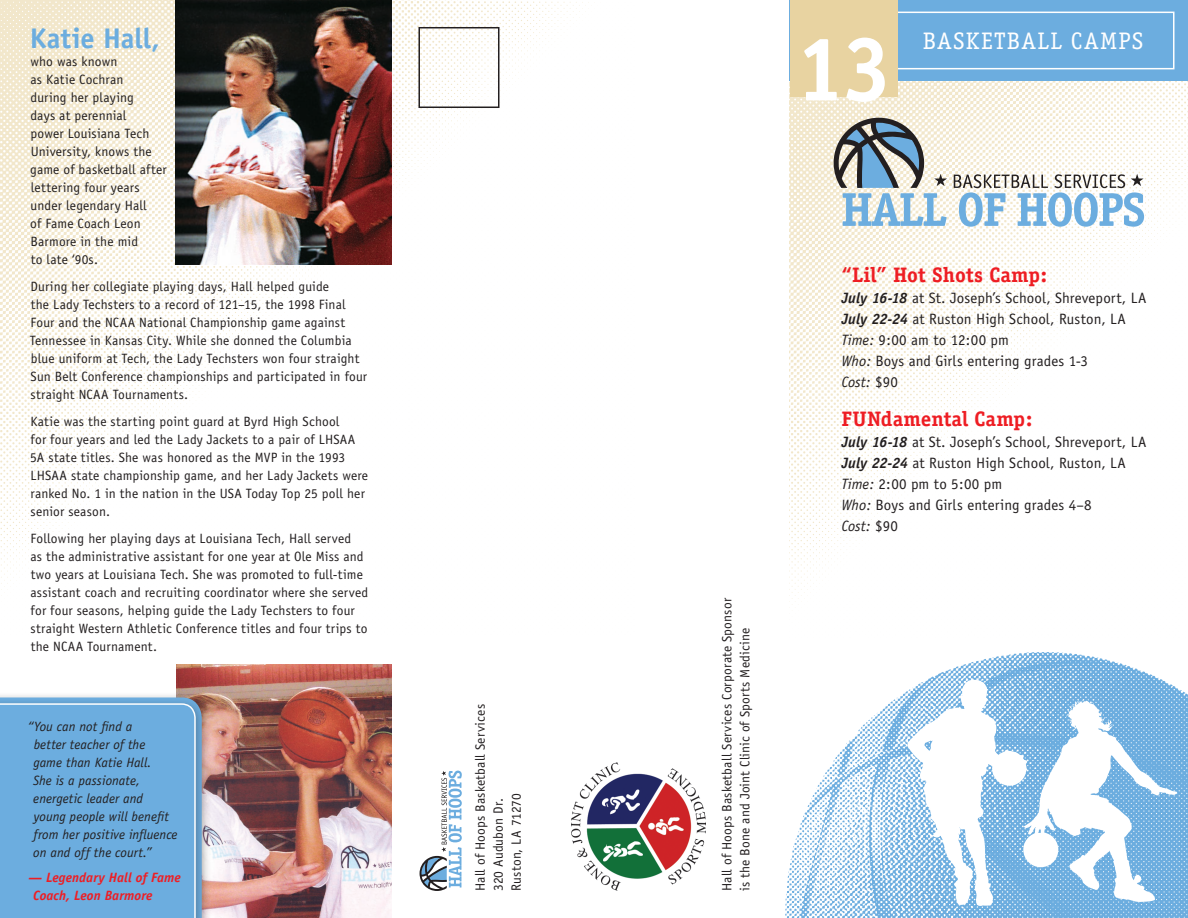
<style>
.page{position:relative;width:1188px;height:918px;background:#fff}
.page>*{position:absolute;margin:0;border:0;box-sizing:border-box;transform-origin:0 0}
.t1{font:700 91.65px "Officina Serif";color:#fff}
.Body_Copy{font:700 28.5px "Officina Sans";letter-spacing:-.005em;color:#6caddf}
.t2{font:24px "Officina Serif";letter-spacing:.06em;color:#fff}
.t3{font:700 21px "Officina Serif";letter-spacing:.005em;color:#ee1d23}
.Body_Copy-2{font:15px/21px "Officina Sans";letter-spacing:.005em;color:#231f20}
.Body_Copy-3{font:13.5px/18px "Officina Sans";letter-spacing:.01em;color:#231f20}
.Body_Copy-4{font:italic 13.5px/18px "Officina Sans";letter-spacing:.005em;color:#231f20}
.Body_Copy-5{font:italic 700 13.5px/18px "Officina Sans";letter-spacing:.005em;color:#ee1d23}
.s1{font-weight:700;font-style:italic}
.s2{font-style:italic}
</style>
<div class="page">
<img style="left:790px;top:81px;width:398px;height:518px">
<img style="left:0;top:0;width:589px;height:590px">
<div style="left:418px;top:27px;width:81px;height:81px;border:2px solid #231f20"></div>
<svg style="left:954px;top:174px;width:190px;height:53px"></svg>
<svg style="left:834px;top:118px;width:113px;height:108px"></svg>
<div style="left:790px;top:0;width:398px;height:81px;background:#6caddf"></div>
<div style="left:801px;top:12px;width:374px;height:57px;border:2px solid #fff"></div>
<div style="left:790px;top:0;width:108px;height:97px;background:#e8d3a1"></div>
<img style="left:785px;top:652px;width:403px;height:266px">
<img style="left:176px;top:0;width:216px;height:265px">
<svg style="left:420px;top:771px;width:42px;height:120px"></svg>
<img style="left:177px;top:665px;width:215px;height:253px">
<svg style="left:908px;top:680px;width:269px;height:226px"></svg>
<div style="left:0;top:691px;width:212px;height:227px;background:#231f20;opacity:.3"></div>
<div style="left:0;top:697px;width:206px;height:221px;background:#231f20;opacity:.3"></div>
<div style="left:0;top:703px;width:196px;height:215px;background:#6caddf"></div>
<img style="left:572px;top:763px;width:134px;height:128px">
<p class="Body_Copy" style="left:30px;top:20px;width:132px">Katie Hall,</p>
<p class="Body_Copy-3" style="left:30px;top:52px;width:138px">who was known<br>as Katie Cochran<br>during her playing<br>days at perennial<br>power Louisiana Tech<br>University, knows the game of basketball after lettering four years under legendary Hall<br>of Fame Coach Leon<br>Barmore in the mid<br>to late ‘90s.</p>
<p class="Body_Copy-3" style="left:30px;top:277px;width:339px">During her collegiate playing days, Hall helped guide<br>the Lady Techsters to a record of 121–15, the 1998 Final Four and the NCAA National Championship game against Tennessee in Kansas City. While she donned the Columbia blue uniform at Tech, the Lady Techsters won four straight Sun Belt Conference championships and participated in four straight NCAA Tournaments.</p>
<p class="Body_Copy-3" style="left:30px;top:412px;width:339px">Katie was the starting point guard at Byrd High School<br>for four years and led the Lady Jackets to a pair of LHSAA 5A state titles. She was honored as the MVP in the 1993<br>LHSAA state championship game, and her Lady Jackets were ranked No. 1 in the nation in the USA Today Top 25 poll her senior season.</p>
<p class="Body_Copy-3" style="left:30px;top:529px;width:339px">Following her playing days at Louisiana Tech, Hall served<br>as the administrative assistant for one year at Ole Miss and two years at Louisiana Tech. She was promoted to full-time assistant coach and recruiting coordinator where she served for four seasons, helping guide the Lady Techsters to four straight Western Athletic Conference titles and four trips to the NCAA Tournament.</p>
<p class="Body_Copy-4" style="left:33px;top:717px;width:146px;text-indent:-5px">“You can not find a<br>better teacher of the<br>game than Katie Hall.<br>She is a passionate, energetic leader and young people will benefit from her positive influence on and off the court.”</p>
<p class="Body_Copy-5" style="left:33px;top:868px;width:149px;text-indent:-5px">— Legendary Hall of Fame<br>Coach, Leon Barmore</p>
<p class="Body_Copy-3" style="left:471px;top:891px;width:188px;rotate:-90deg">Hall of Hoops Basketball Services<br>320 Audubon Dr.<br>Ruston, LA 71270</p>
<p class="t1" style="left:795px;top:12px;width:99px">13</p>
<p class="t2" style="left:923px;top:27px;width:222px">BASKETBALL CAMPS</p>
<p class="Body_Copy-3" style="left:718px;top:891px;width:294px;rotate:-90deg">Hall of Hoops Basketball Services Corporate Sponsor is the Bone and Joint Clinic of Sports Medicine</p>
<p class="t3" style="left:842px;top:262px;width:207px">“Lil” Hot Shots Camp:</p>
<p class="Body_Copy-2" style="left:842px;top:288px;width:306px"><span class="s1">July 16-18</span> at St. Joseph’s School, Shreveport, LA <span class="s1">July 22-24</span> at Ruston High School, Ruston, LA <span class="s2">Time:</span> 9:00 am to 12:00 pm<br><span class="s2">Who:</span> Boys and Girls entering grades 1-3<br><span class="s2">Cost:</span> $90</p>
<p class="t3" style="left:842px;top:406px;width:192px">FUNdamental Camp:</p>
<p class="Body_Copy-2" style="left:842px;top:432px;width:306px"><span class="s1">July 16-18</span> at St. Joseph’s School, Shreveport, LA<br><span class="s1">July 22-24</span> at Ruston High School, Ruston, LA<br><span class="s2">Time:</span> 2:00 pm to 5:00 pm<br><span class="s2">Who:</span> Boys and Girls entering grades 4–8<br><span class="s2">Cost:</span> $90</p>
</div>
